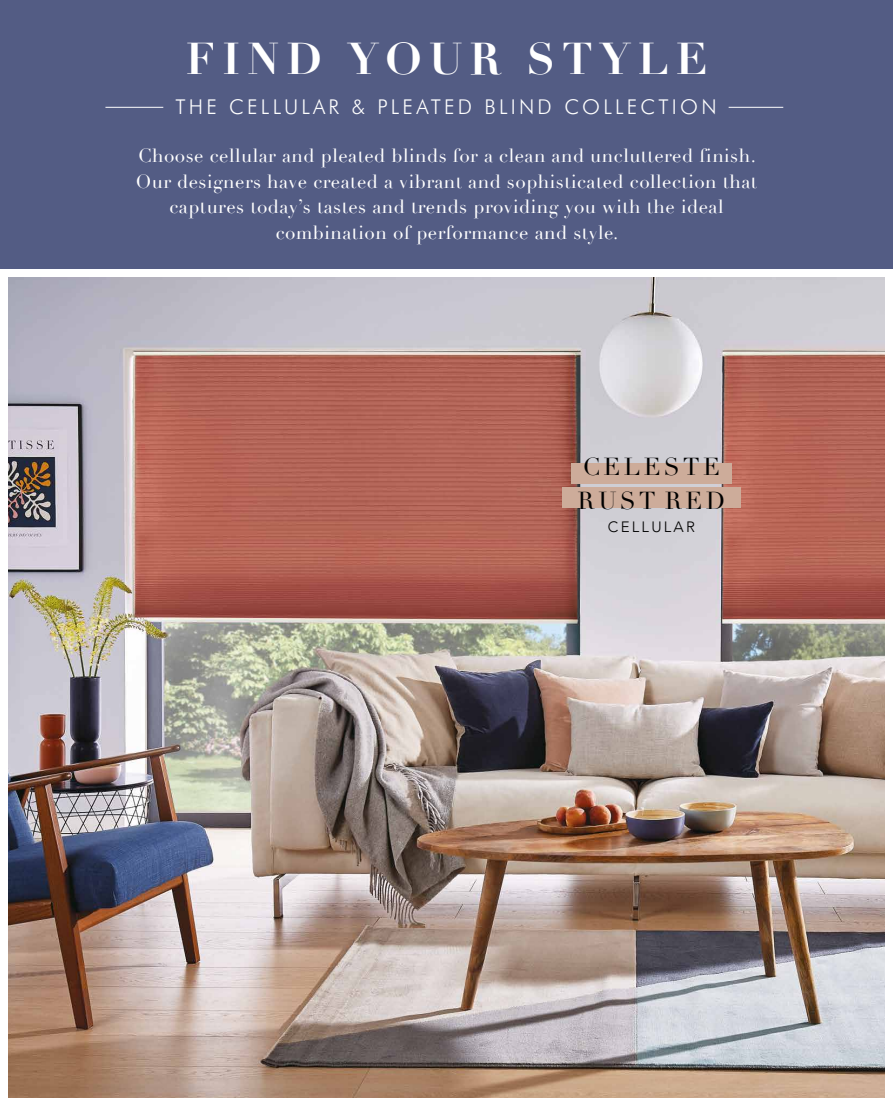
<style>
.page{position:relative;width:893px;height:1106px;background:#fff}
.page>*{position:absolute;margin:0;border:0;box-sizing:border-box;transform-origin:0 0}
.t1{font:700 43.5px "Didot";letter-spacing:.16em;color:#fff}
.t2{font:24px/34.5px "Didot";letter-spacing:.14em;color:#000}
.t3{font:300 20.4px "Futura BT";letter-spacing:.16em;color:#fff}
.t4{font:18.75px/25.5px "Didot";letter-spacing:.025em;color:#fff;text-align:center}
.t5{font:300 15px "Avenir";letter-spacing:.15em;color:#000}
</style>
<div class="page">
<img style="left:9px;top:278px;width:875px;height:819px">
<div style="left:0;top:0;width:893px;height:269px;background:#535c84"></div>
<hr style="left:105px;top:107px;width:58px;height:1px;background:#fff">
<hr style="left:729px;top:107px;width:54px;height:1px;background:#fff">
<div style="left:571px;top:463px;width:160px;height:21px;background:#cdac9a"></div>
<div style="left:562px;top:486px;width:178px;height:21px;background:#cdac9a"></div>
<h1 class="t1" style="left:186px;top:34px;width:523px">FIND YOUR STYLE</h1>
<p class="t3" style="left:175px;top:99px;width:543px">THE CELLULAR &amp; PLEATED BLIND COLLECTION</p>
<p class="t4" style="left:136px;top:145px;width:623px">Choose cellular and pleated blinds for a clean and uncluttered finish.<br>Our designers have created a vibrant and sophisticated collection that captures today’s tastes and trends providing you with the ideal combination of performance and style.</p>
<p class="t2" style="left:578px;top:452px;width:149px">CELESTE<br>RUST RED</p>
<p class="t5" style="left:608px;top:520px;width:89px">CELLULAR</p>
</div>
